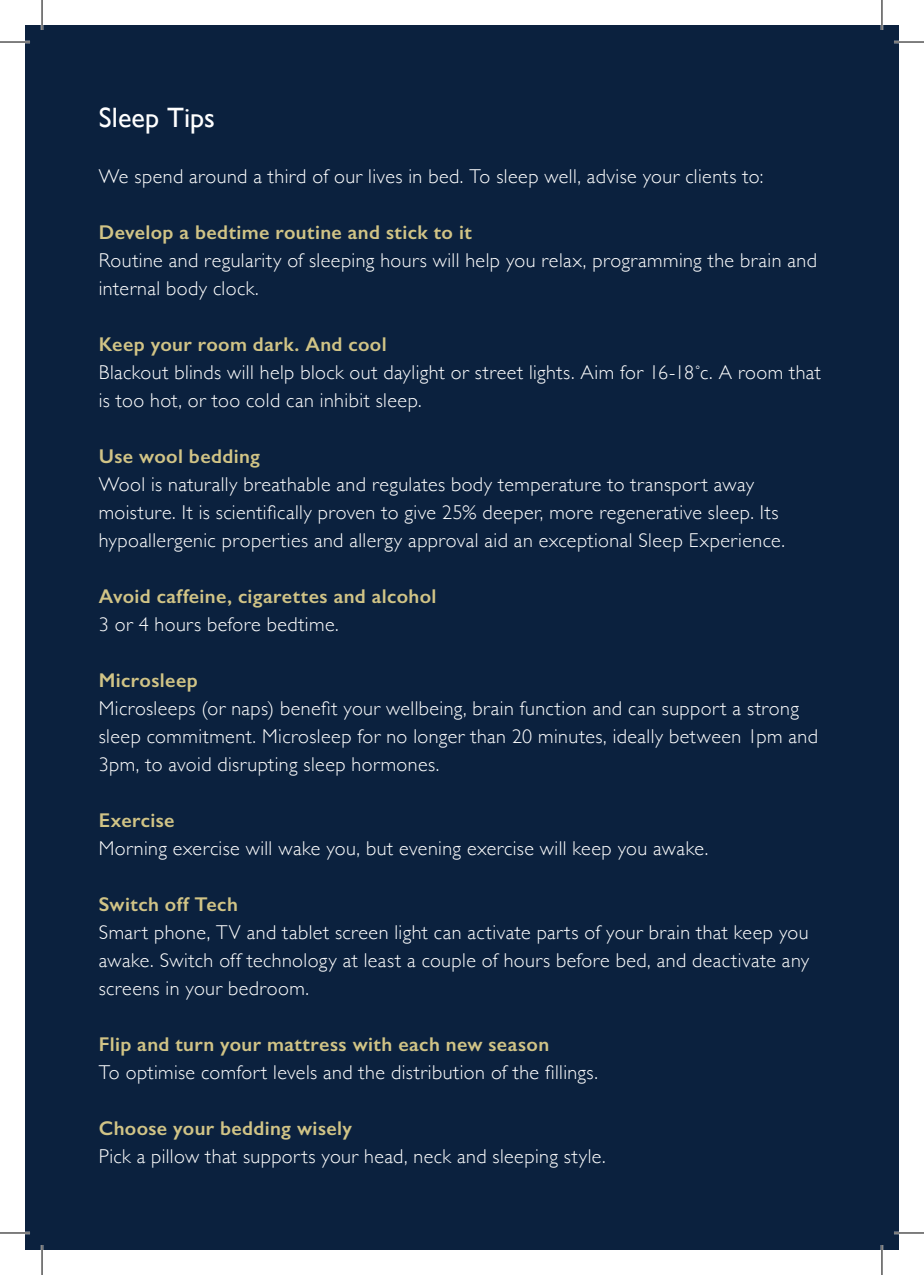
<style>
.page{position:relative;width:924px;height:1275px;background:#fff}
.page>*{position:absolute;margin:0;border:0;box-sizing:border-box;transform-origin:0 0}
.t1{font:28px "Gill Sans";color:#fff}
.t2{font:300 20px/28px "Gill Sans";letter-spacing:.02em;color:#fff}
.t3{font:600 20px "Gill Sans";letter-spacing:.02em;color:#d1c486}
</style>
<div class="page">
<div style="left:25px;top:25px;width:873px;height:1225px;background:#0b213e"></div>
<hr style="left:0;top:41px;width:30px;height:2px;background:#fff">
<hr style="left:893px;top:41px;width:30px;height:2px;background:#fff">
<hr style="left:0;top:1231px;width:30px;height:3px;background:#fff">
<hr style="left:893px;top:1231px;width:30px;height:3px;background:#fff">
<hr style="left:41px;top:0;width:2px;height:30px;background:#fff">
<hr style="left:41px;top:1245px;width:2px;height:30px;background:#fff">
<hr style="left:880px;top:0;width:2px;height:30px;background:#fff">
<hr style="left:880px;top:1245px;width:2px;height:30px;background:#fff">
<hr style="left:0;top:42px;width:30px;height:1px;background:#000">
<hr style="left:893px;top:42px;width:30px;height:1px;background:#000">
<hr style="left:0;top:1232px;width:30px;height:1px;background:#000">
<hr style="left:893px;top:1232px;width:30px;height:1px;background:#000">
<hr style="left:42px;top:0;width:1px;height:30px;background:#000">
<hr style="left:42px;top:1245px;width:1px;height:30px;background:#000">
<hr style="left:881px;top:0;width:1px;height:30px;background:#000">
<hr style="left:881px;top:1245px;width:1px;height:30px;background:#000">
<h1 class="t1" style="left:99px;top:101px;width:118px">Sleep Tips</h1>
<p class="t2" style="left:99px;top:161px;width:665px">We spend around a third of our lives in bed. To sleep well, advise your clients to:</p>
<p class="t3" style="left:99px;top:220px;width:374px">Develop a bedtime routine and stick to it</p>
<p class="t2" style="left:99px;top:245px;width:719px">Routine and regularity of sleeping hours will help you relax, programming the brain and internal body clock.</p>
<p class="t3" style="left:99px;top:332px;width:289px">Keep your room dark. And cool</p>
<p class="t2" style="left:99px;top:357px;width:723px">Blackout blinds will help block out daylight or street lights. Aim for 16-18˚c. A room that is too hot, or too cold can inhibit sleep.</p>
<p class="t3" style="left:99px;top:444px;width:162px">Use wool bedding</p>
<p class="t2" style="left:99px;top:469px;width:687px">Wool is naturally breathable and regulates body temperature to transport away moisture. It is scientifically proven to give 25% deeper, more regenerative sleep. Its hypoallergenic properties and allergy approval aid an exceptional Sleep Experience.</p>
<p class="t3" style="left:99px;top:584px;width:339px">Avoid caffeine, cigarettes and alcohol</p>
<p class="t2" style="left:99px;top:609px;width:241px">3 or 4 hours before bedtime.</p>
<p class="t3" style="left:99px;top:668px;width:100px">Microsleep</p>
<p class="t2" style="left:99px;top:693px;width:720px">Microsleeps (or naps) benefit your wellbeing, brain function and can support a strong sleep commitment. Microsleep for no longer than 20 minutes, ideally between 1pm and<br>3pm, to avoid disrupting sleep hormones.</p>
<p class="t3" style="left:99px;top:808px;width:77px">Exercise</p>
<p class="t2" style="left:99px;top:833px;width:610px">Morning exercise will wake you, but evening exercise will keep you awake.</p>
<p class="t3" style="left:99px;top:892px;width:140px">Switch off Tech</p>
<p class="t2" style="left:99px;top:917px;width:711px;text-align:justify">Smart phone, TV and tablet screen light can activate parts of your brain that keep you awake. Switch off technology at least a couple of hours before bed, and deactivate any screens in your bedroom.</p>
<p class="t3" style="left:99px;top:1032px;width:451px">Flip and turn your mattress with each new season</p>
<p class="t2" style="left:99px;top:1057px;width:500px">To optimise comfort levels and the distribution of the fillings.</p>
<p class="t3" style="left:99px;top:1116px;width:255px">Choose your bedding wisely</p>
<p class="t2" style="left:99px;top:1141px;width:508px">Pick a pillow that supports your head, neck and sleeping style.</p>
</div>
